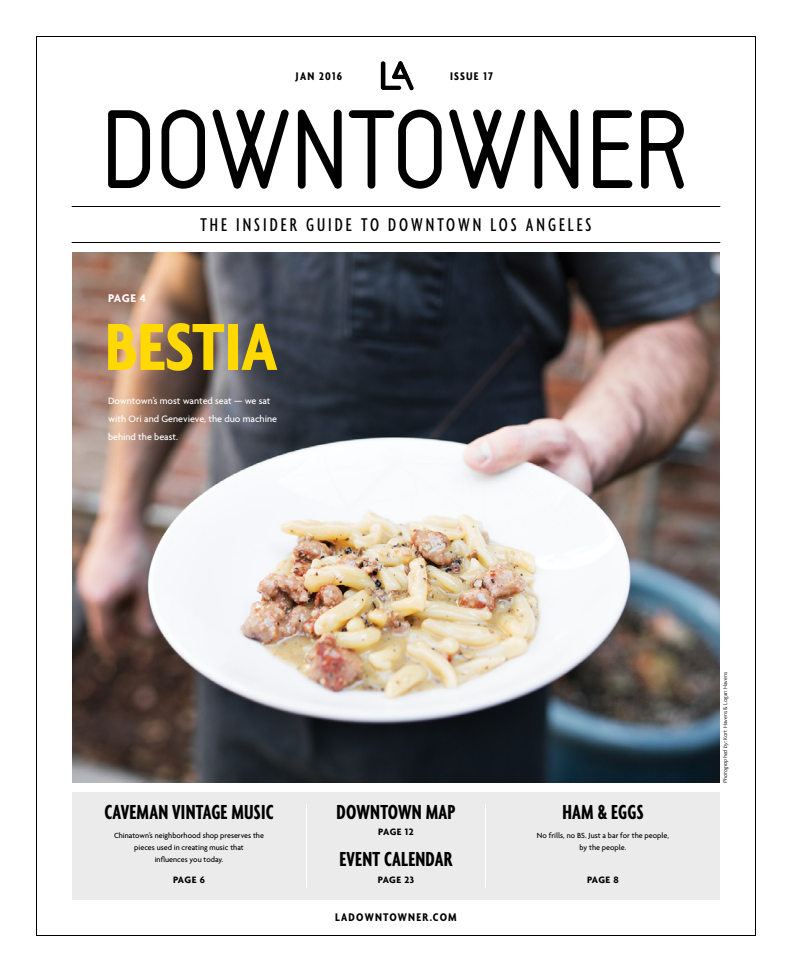
<style>
.page{position:relative;width:792px;height:972px;background:#fff}
.page>*{position:absolute;margin:0;border:0;box-sizing:border-box;transform-origin:0 0}
.t1{font:700 condensed 72px "Agenda";letter-spacing:-.01em;color:#ffd900}
.t2{font:700 extra-condensed 22px "Agenda";letter-spacing:.01em;color:#000}
.t3{font:500 extra-condensed 20px "Agenda";letter-spacing:.15em;color:#000}
.t4{font:700 condensed 12px "Agenda";letter-spacing:.1em;color:#000}
.t5{font:700 12px "Agenda";color:#fff}
.t6{font:500 10px/18px "Agenda";color:#fff}
.t7{font:700 10px "Agenda";letter-spacing:.02em;color:#000}
.t8{font:500 8px/12px "Agenda";color:#000;text-align:center}
.t9{font:300 6px "Agenda";color:#000}
.s1{font-style:italic}
</style>
<div class="page">
<img style="left:72px;top:252px;width:648px;height:531px">
<hr style="left:72px;top:206px;width:648px;height:1px;background:#000">
<hr style="left:72px;top:242px;width:648px;height:1px;background:#000">
<svg style="left:381px;top:61px;width:33px;height:29px"></svg>
<svg style="left:108px;top:110px;width:42px;height:78px"></svg>
<svg style="left:162px;top:110px;width:43px;height:79px"></svg>
<svg style="left:212px;top:109px;width:77px;height:80px"></svg>
<svg style="left:298px;top:110px;width:44px;height:79px"></svg>
<svg style="left:349px;top:110px;width:93px;height:79px"></svg>
<svg style="left:449px;top:109px;width:77px;height:80px"></svg>
<svg style="left:535px;top:110px;width:43px;height:79px"></svg>
<svg style="left:593px;top:110px;width:39px;height:78px"></svg>
<svg style="left:641px;top:110px;width:43px;height:79px"></svg>
<div style="left:72px;top:792px;width:648px;height:108px;background:#ebebeb"></div>
<hr style="left:306px;top:805px;width:1px;height:83px;background:#fff">
<hr style="left:485px;top:805px;width:1px;height:83px;background:#fff">
<h3 class="t4" style="left:296px;top:69px;width:48px">JAN 2016</h3>
<h3 class="t4" style="left:450px;top:69px;width:44px">ISSUE 17</h3>
<h3 class="t5" style="left:108px;top:291px;width:40px">PAGE 4</h3>
<h3 class="t3" style="left:201px;top:214px;width:393px">THE INSIDER GUIDE TO DOWNTOWN LOS ANGELES</h3>
<h1 class="t1" style="left:105px;top:304px;width:175px">BESTIA</h1>
<p class="t6" style="left:108px;top:391px;width:171px">Downtown’s most wanted seat — we sat with Ori and Genevieve, the duo machine behind the beast.</p>
<p class="t9" style="left:722px;top:783px;width:112px;rotate:-90deg"><span class="s1">Photographed by:</span> Kort Havens &amp; Logan Havens</p>
<h2 class="t2" style="left:105px;top:800px;width:170px">CAVEMAN VINTAGE MUSIC</h2>
<h2 class="t2" style="left:336px;top:800px;width:121px">DOWNTOWN MAP</h2>
<h2 class="t2" style="left:562px;top:800px;width:83px">HAM &amp; EGGS</h2>
<p class="t8" style="left:114px;top:829px;width:151px">Chinatown’s neighborhood shop preserves the pieces used in creating music that<br>influences you today.</p>
<p class="t7" style="left:378px;top:825px;width:37px">PAGE 12</p>
<h2 class="t2" style="left:339px;top:847px;width:115px">EVENT CALENDAR</h2>
<p class="t8" style="left:537px;top:829px;width:134px">No frills, no BS. Just a bar for the people, by the people.</p>
<p class="t7" style="left:173px;top:873px;width:33px">PAGE 6</p>
<p class="t7" style="left:378px;top:873px;width:38px">PAGE 23</p>
<p class="t7" style="left:587px;top:873px;width:33px">PAGE 8</p>
<h3 class="t4" style="left:335px;top:910px;width:123px">LADOWNTOWNER.COM</h3>
</div>
